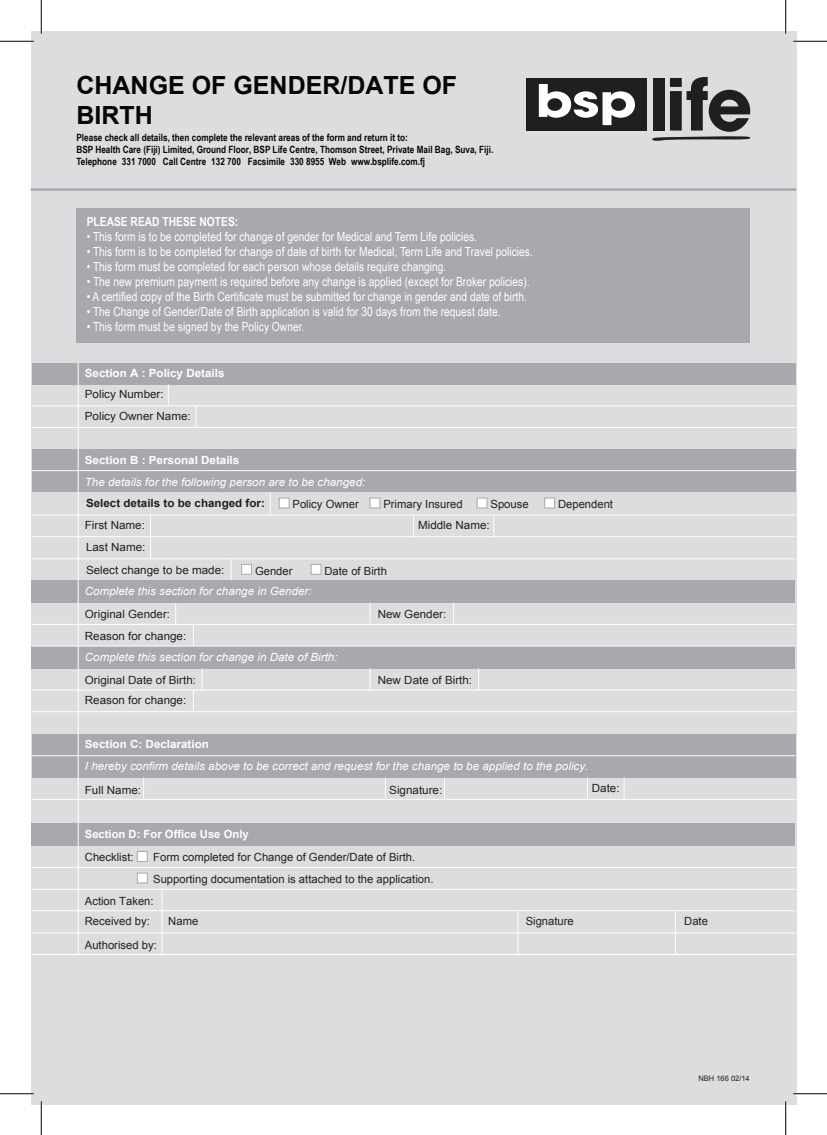
<style>
.page{position:relative;width:827px;height:1135px;background:#fff}
.page>*{position:absolute;margin:0;border:0;box-sizing:border-box;transform-origin:0 0}
.t1{font:700 25px/30px "Arial";color:#050504}
.t2{font:12.5px "Arial Narrow";color:#fff}
.t3{font:700 12.5px "Arial Narrow";color:#fff}
.t4{font:11.25px/21.8px "Arial";color:#231f20}
.t5{font:italic 11.25px "Arial";color:#fff}
.t6{font:700 11.25px "Arial";color:#fff}
.t7{font:700 11.25px "Arial";color:#231f20}
.t8{font:700 10px/12px "Arial Narrow";color:#050504}
.t9{font:7.5px "Arial";color:#231f20}
</style>
<div class="page">
<div style="left:31px;top:31px;width:765px;height:1073px;background:#dcddde"></div>
<div style="left:32px;top:646px;width:763px;height:22px;background:#a7a9ac"></div>
<div style="left:32px;top:580px;width:763px;height:23px;background:#a7a9ac"></div>
<div style="left:31px;top:450px;width:764px;height:42px;background:#a7a9ac"></div>
<div style="left:31px;top:734px;width:764px;height:22px;background:#a7a9ac"></div>
<div style="left:31px;top:363px;width:764px;height:21px;background:#a7a9ac"></div>
<svg style="left:652px;top:77px;width:99px;height:64px"></svg>
<div style="left:527px;top:78px;width:120px;height:53px;background:#211e1e"></div>
<svg style="left:539px;top:84px;width:96px;height:41px"></svg>
<hr style="left:31px;top:188px;width:765px;height:3px;background:#a7a9ac">
<div style="left:31px;top:756px;width:764px;height:21px;background:#a7a9ac"></div>
<div style="left:76px;top:208px;width:674px;height:135px;background:#a7a9ac"></div>
<hr style="left:31px;top:624px;width:764px;height:1px;background:#fff">
<hr style="left:31px;top:558px;width:764px;height:1px;background:#fff">
<hr style="left:31px;top:646px;width:764px;height:1px;background:#fff">
<hr style="left:31px;top:405px;width:764px;height:1px;background:#fff">
<hr style="left:31px;top:427px;width:764px;height:1px;background:#fff">
<svg style="left:587px;top:778px;width:1px;height:21px"></svg>
<svg style="left:623px;top:778px;width:1px;height:21px"></svg>
<svg style="left:168px;top:385px;width:1px;height:20px"></svg>
<svg style="left:195px;top:406px;width:1px;height:21px"></svg>
<svg style="left:175px;top:603px;width:1px;height:21px"></svg>
<svg style="left:193px;top:625px;width:1px;height:21px"></svg>
<svg style="left:370px;top:603px;width:1px;height:21px"></svg>
<hr style="left:31px;top:799px;width:764px;height:1px;background:#fff">
<svg style="left:453px;top:603px;width:1px;height:21px"></svg>
<hr style="left:31px;top:690px;width:764px;height:1px;background:#fff">
<hr style="left:31px;top:711px;width:764px;height:1px;background:#fff">
<svg style="left:202px;top:668px;width:1px;height:22px"></svg>
<svg style="left:193px;top:691px;width:1px;height:20px"></svg>
<svg style="left:370px;top:668px;width:1px;height:22px"></svg>
<svg style="left:478px;top:669px;width:1px;height:21px"></svg>
<svg style="left:143px;top:778px;width:1px;height:21px"></svg>
<svg style="left:385px;top:778px;width:1px;height:21px"></svg>
<svg style="left:444px;top:778px;width:1px;height:21px"></svg>
<hr style="left:31px;top:755px;width:764px;height:1px;background:#fff">
<div style="left:32px;top:823px;width:763px;height:22px;background:#a7a9ac"></div>
<hr style="left:31px;top:867px;width:764px;height:1px;background:#fff">
<hr style="left:31px;top:889px;width:764px;height:1px;background:#fff">
<div style="left:137px;top:851px;width:11px;height:11px;background:#fff;border:1px solid #a7a9ac"></div>
<div style="left:137px;top:873px;width:11px;height:10px;background:#fff;border:1px solid #a7a9ac"></div>
<hr style="left:31px;top:910px;width:764px;height:1px;background:#fff">
<hr style="left:31px;top:933px;width:764px;height:1px;background:#fff">
<hr style="left:31px;top:954px;width:764px;height:1px;background:#fff">
<hr style="left:517px;top:911px;width:1px;height:43px;background:#fff">
<hr style="left:162px;top:889px;width:1px;height:65px;background:#fff">
<hr style="left:675px;top:911px;width:1px;height:43px;background:#fff">
<hr style="left:31px;top:470px;width:764px;height:1px;background:#fff">
<hr style="left:78px;top:363px;width:1px;height:591px;background:#fff">
<hr style="left:31px;top:515px;width:764px;height:1px;background:#fff">
<svg style="left:270px;top:492px;width:1px;height:23px"></svg>
<div style="left:279px;top:498px;width:10px;height:10px;background:#fff;border:1px solid #a7a9ac"></div>
<div style="left:241px;top:564px;width:11px;height:11px;background:#fff;border:1px solid #a7a9ac"></div>
<div style="left:311px;top:564px;width:10px;height:11px;background:#fff;border:1px solid #a7a9ac"></div>
<div style="left:370px;top:498px;width:10px;height:10px;background:#fff;border:1px solid #a7a9ac"></div>
<div style="left:477px;top:498px;width:10px;height:10px;background:#fff;border:1px solid #a7a9ac"></div>
<div style="left:544px;top:498px;width:11px;height:10px;background:#fff;border:1px solid #a7a9ac"></div>
<hr style="left:31px;top:536px;width:764px;height:1px;background:#fff">
<hr style="left:150px;top:515px;width:1px;height:44px;background:#fff">
<svg style="left:413px;top:516px;width:1px;height:20px"></svg>
<svg style="left:493px;top:516px;width:1px;height:20px"></svg>
<svg style="left:231px;top:559px;width:1px;height:21px"></svg>
<hr style="left:0;top:40px;width:34px;height:2px;background:#fff">
<hr style="left:793px;top:40px;width:34px;height:2px;background:#fff">
<hr style="left:40px;top:0;width:2px;height:34px;background:#fff">
<hr style="left:40px;top:1101px;width:2px;height:34px;background:#fff">
<hr style="left:0;top:41px;width:34px;height:1px;background:#000">
<hr style="left:793px;top:41px;width:34px;height:1px;background:#000">
<hr style="left:0;top:1093px;width:34px;height:1px;background:#000">
<hr style="left:793px;top:1093px;width:34px;height:1px;background:#000">
<hr style="left:41px;top:0;width:1px;height:34px;background:#000">
<hr style="left:41px;top:1101px;width:1px;height:34px;background:#000">
<hr style="left:785px;top:0;width:1px;height:34px;background:#000">
<hr style="left:785px;top:1101px;width:1px;height:34px;background:#000">
<h1 class="t1" style="left:76px;top:71px;width:382px">CHANGE OF GENDER/DATE OF<br>BIRTH</h1>
<p class="t8" style="left:76px;top:131px;width:418px">Please check all details, then complete the relevant areas of the form and return it to:<br>BSP Health Care (Fiji) Limited, Ground Floor, BSP Life Centre, Thomson Street, Private Mail Bag, Suva, Fiji.<br>Telephone 331 7000 Call Centre 132 700 Facsimile 330 8955 Web www.bsplife.com.fj</p>
<p class="t3" style="left:87px;top:214px;width:153px">PLEASE READ THESE NOTES:</p>
<p class="t2" style="left:87px;top:229px;width:392px">• This form is to be completed for change of gender for Medical and Term Life policies.</p>
<p class="t2" style="left:87px;top:244px;width:447px">• This form is to be completed for change of date of birth for Medical, Term Life and Travel policies.</p>
<p class="t2" style="left:87px;top:259px;width:361px">• This form must be completed for each person whose details require changing.</p>
<p class="t2" style="left:87px;top:274px;width:444px">• The new premium payment is required before any change is applied (except for Broker policies).</p>
<p class="t2" style="left:87px;top:289px;width:442px">• A certified copy of the Birth Certificate must be submitted for change in gender and date of birth.</p>
<p class="t2" style="left:87px;top:304px;width:415px">• The Change of Gender/Date of Birth application is valid for 30 days from the request date.</p>
<p class="t2" style="left:87px;top:319px;width:219px">• This form must be signed by the Policy Owner.</p>
<p class="t6" style="left:85px;top:366px;width:141px">Section A : Policy Details</p>
<p class="t4" style="left:85px;top:383px;width:107px">Policy Number:<br>Policy Owner Name:</p>
<p class="t6" style="left:85px;top:453px;width:156px">Section B : Personal Details</p>
<p class="t5" style="left:85px;top:474px;width:282px">The details for the following person are to be changed:</p>
<p class="t7" style="left:86px;top:495px;width:180px">Select details to be changed for:</p>
<p class="t4" style="left:292px;top:494px;width:68px">Policy Owner</p>
<p class="t4" style="left:383px;top:494px;width:81px">Primary Insured</p>
<p class="t4" style="left:490px;top:494px;width:40px">Spouse</p>
<p class="t4" style="left:558px;top:494px;width:57px">Dependent</p>
<p class="t4" style="left:85px;top:515px;width:62px">First Name:</p>
<p class="t4" style="left:418px;top:515px;width:73px">Middle Name:</p>
<p class="t4" style="left:86px;top:536px;width:140px;line-height:22.6px">Last Name:<br>Select change to be made:</p>
<p class="t4" style="left:255px;top:560px;width:39px">Gender</p>
<p class="t4" style="left:324px;top:560px;width:64px">Date of Birth</p>
<p class="t5" style="left:85px;top:584px;width:228px">Complete this section for change in Gender:</p>
<p class="t4" style="left:85px;top:603px;width:87px">Original Gender:</p>
<p class="t4" style="left:378px;top:603px;width:70px">New Gender:</p>
<p class="t4" style="left:85px;top:625px;width:103px">Reason for change:</p>
<p class="t5" style="left:85px;top:650px;width:254px">Complete this section for change in Date of Birth:</p>
<p class="t4" style="left:85px;top:669px;width:113px">Original Date of Birth:</p>
<p class="t4" style="left:378px;top:669px;width:96px">New Date of Birth:</p>
<p class="t4" style="left:85px;top:689px;width:103px">Reason for change:</p>
<p class="t6" style="left:85px;top:736px;width:126px">Section C: Declaration</p>
<p class="t5" style="left:85px;top:759px;width:505px">I hereby confirm details above to be correct and request for the change to be applied to the policy.</p>
<p class="t4" style="left:85px;top:779px;width:58px">Full Name:</p>
<p class="t6" style="left:85px;top:826px;width:165px">Section D: For Office Use Only</p>
<p class="t4" style="left:389px;top:779px;width:54px">Signature:</p>
<p class="t4" style="left:85px;top:846px;width:50px">Checklist:</p>
<p class="t4" style="left:153px;top:847px;width:282px">Form completed for Change of Gender/Date of Birth.<br>Supporting documentation is attached to the application.</p>
<p class="t4" style="left:592px;top:777px;width:29px">Date:</p>
<p class="t4" style="left:85px;top:890px;width:70px">Action Taken:</p>
<p class="t4" style="left:85px;top:934px;width:73px">Authorised by:</p>
<p class="t4" style="left:85px;top:911px;width:67px">Received by:</p>
<p class="t4" style="left:168px;top:911px;width:32px">Name</p>
<p class="t4" style="left:525px;top:911px;width:50px">Signature</p>
<p class="t4" style="left:684px;top:911px;width:25px">Date</p>
<p class="t9" style="left:698px;top:1073px;width:53px">NBH 166 02/14</p>
</div>
